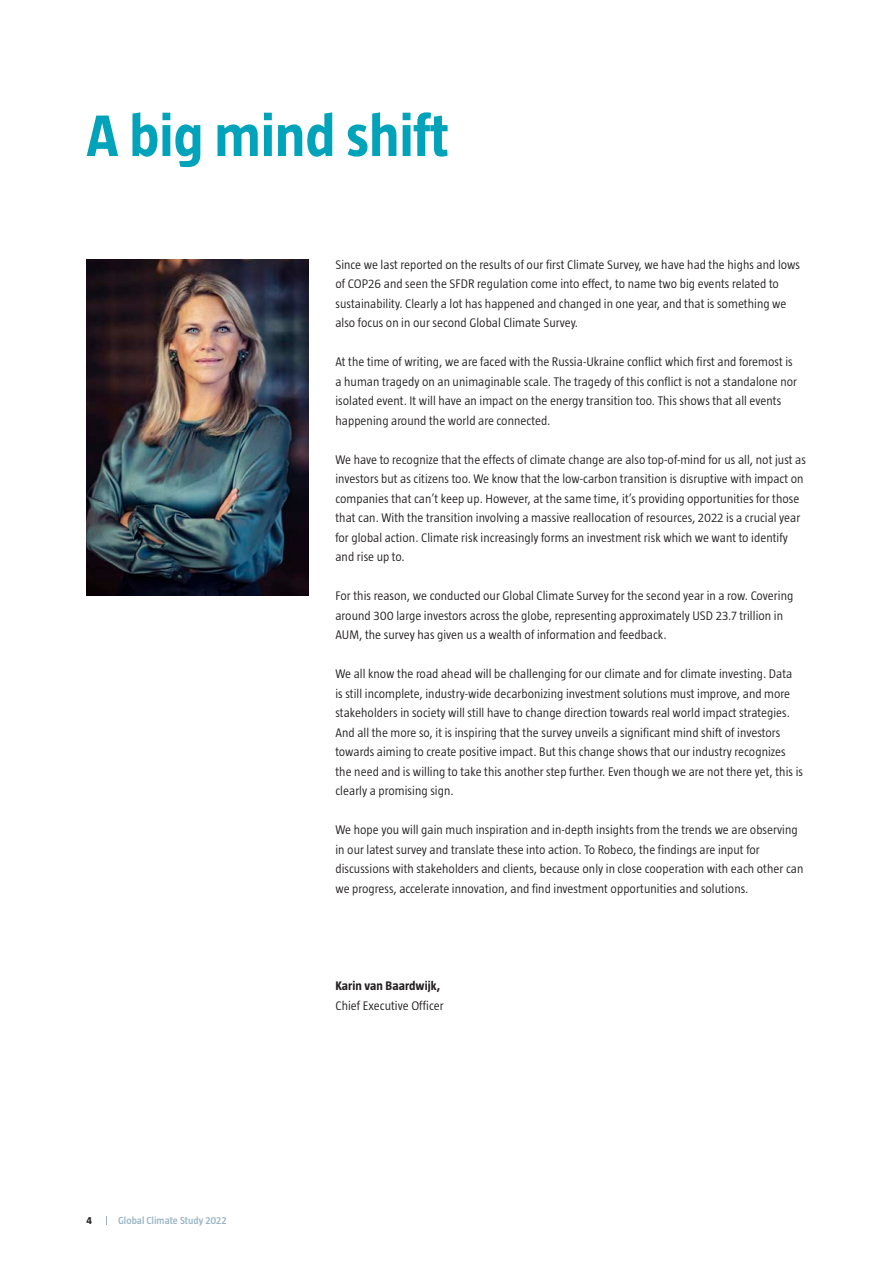
<style>
.page{position:relative;width:893px;height:1263px;background:#fff}
.page>*{position:absolute;margin:0;border:0;box-sizing:border-box;transform-origin:0 0}
._08-heading_short_le{font:700 60px "Taz";color:#00a3b9}
._02-body_text{font:300 12.75px/19.5px "Taz";letter-spacing:.005em;color:#231f20}
._02-body_text-2{font:700 12.75px "Taz";letter-spacing:.005em;color:#231f20}
.t1{font:600 10.5px "Taz";letter-spacing:.005em;color:#9ab4c5}
.t2{font:700 10.5px "Taz";color:#231f20}
</style>
<div class="page">
<img style="left:86px;top:260px;width:222px;height:335px">
<p class="_08-heading_short_le" style="left:86px;top:102px;width:364px">A big mind shift</p>
<p class="_02-body_text" style="left:335px;top:254px;width:466px">Since we last reported on the results of our first Climate Survey, we have had the highs and lows of COP26 and seen the SFDR regulation come into effect, to name two big events related to sustainability. Clearly a lot has happened and changed in one year, and that is something we also focus on in our second Global Climate Survey.</p>
<p class="_02-body_text" style="left:335px;top:352px;width:463px">At the time of writing, we are faced with the Russia-Ukraine conflict which first and foremost is a human tragedy on an unimaginable scale. The tragedy of this conflict is not a standalone nor isolated event. It will have an impact on the energy transition too. This shows that all events happening around the world are connected.</p>
<p class="_02-body_text" style="left:335px;top:449px;width:472px">We have to recognize that the effects of climate change are also top-of-mind for us all, not just as investors but as citizens too. We know that the low-carbon transition is disruptive with impact on companies that can’t keep up. However, at the same time, it’s providing opportunities for those that can. With the transition involving a massive reallocation of resources, 2022 is a crucial year for global action. Climate risk increasingly forms an investment risk which we want to identify and rise up to.</p>
<p class="_02-body_text" style="left:335px;top:586px;width:459px">For this reason, we conducted our Global Climate Survey for the second year in a row. Covering around 300 large investors across the globe, representing approximately USD 23.7 trillion in<br>AUM, the survey has given us a wealth of information and feedback.</p>
<p class="_02-body_text" style="left:335px;top:664px;width:469px">We all know the road ahead will be challenging for our climate and for climate investing. Data<br>is still incomplete, industry-wide decarbonizing investment solutions must improve, and more stakeholders in society will still have to change direction towards real world impact strategies.<br>And all the more so, it is inspiring that the survey unveils a significant mind shift of investors towards aiming to create positive impact. But this change shows that our industry recognizes the need and is willing to take this another step further. Even though we are not there yet, this is clearly a promising sign.</p>
<p class="_02-body_text" style="left:335px;top:820px;width:469px">We hope you will gain much inspiration and in-depth insights from the trends we are observing in our latest survey and translate these into action. To Robeco, the findings are input for discussions with stakeholders and clients, because only in close cooperation with each other can we progress, accelerate innovation, and find investment opportunities and solutions.</p>
<p class="t2" style="left:86px;top:1215px;width:7px">4</p>
<p class="t1" style="left:118px;top:1215px;width:110px">Global Climate Study 2022</p>
<p class="_02-body_text-2" style="left:335px;top:978px;width:106px">Karin van Baardwijk,</p>
<p class="_02-body_text" style="left:335px;top:995px;width:110px">Chief Executive Officer</p>
</div>
